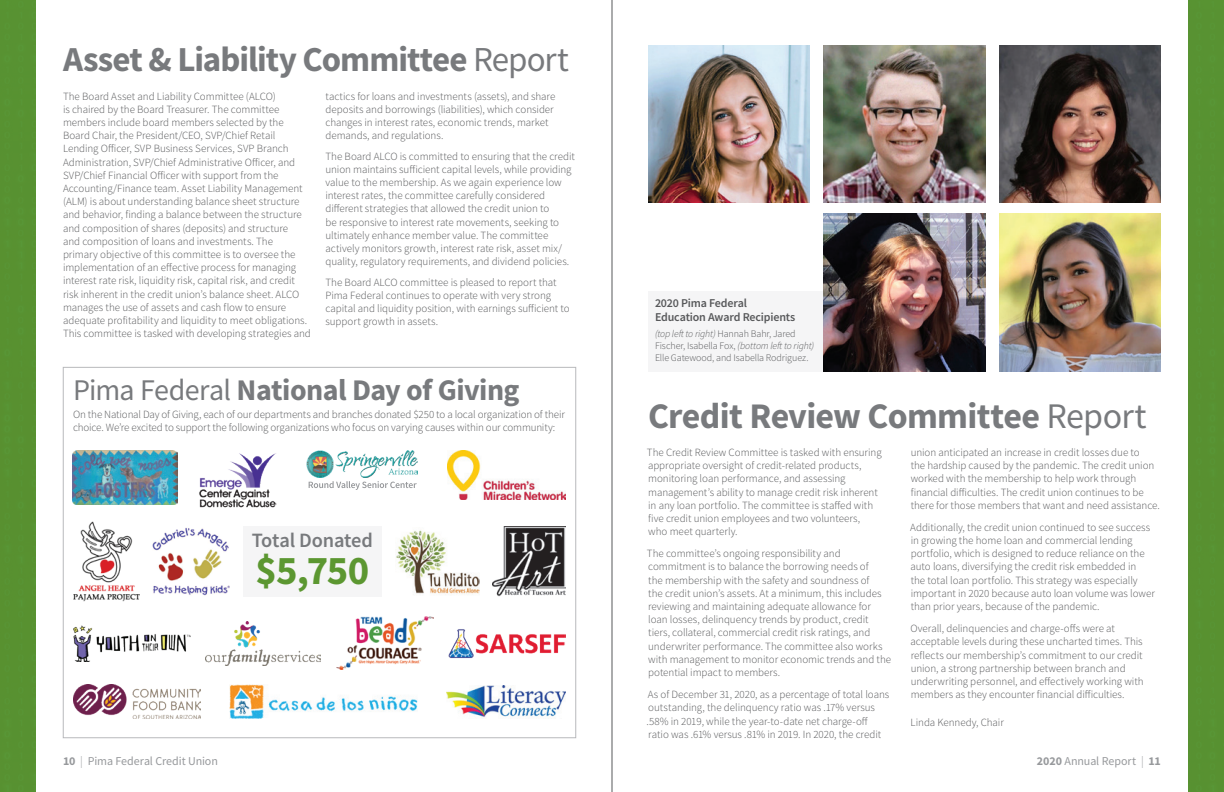
<style>
.page{position:relative;width:1224px;height:792px;background:#fff}
.page>*{position:absolute;margin:0;border:0;box-sizing:border-box;transform-origin:0 0}
.t1{font:700 40.7px "Source Sans Pro";color:#5c9731}
.t2{font:700 36px "Source Sans Pro";letter-spacing:-.02em;color:#787a7d}
.t3{font:700 35px "Source Sans Pro";letter-spacing:-.025em;color:#787a7d}
.t4{font:700 30px "Source Sans Pro";letter-spacing:-.02em;color:#787a7d}
.t5{font:600 20.4px "Source Sans Pro";color:#787a7d}
.t6{font:12px "Source Sans Pro";letter-spacing:-.01em;color:#97999c}
.t7{font:600 12px/14.4px "Source Sans Pro";letter-spacing:-.015em;color:#57585a}
.t8{font:300 11px/13.2px "Source Sans Pro";letter-spacing:-.005em;color:#57585a}
.t9{font:300 10px/12px "Source Sans Pro";letter-spacing:-.015em;color:#57585a}
.s1{font-weight:400}
.s2{font-style:italic}
.s3{font-weight:700}
.s4{font-weight:300}
</style>
<div class="page">
<div style="left:0;top:0;width:36px;height:792px;background:#589131"></div>
<div style="left:1188px;top:0;width:36px;height:792px;background:#589131"></div>
<div style="left:648px;top:291px;width:176px;height:80px;background:#f5f5f6"></div>
<img style="left:648px;top:45px;width:162px;height:157px">
<img style="left:824px;top:214px;width:162px;height:157px">
<img style="left:824px;top:45px;width:162px;height:157px">
<img style="left:999px;top:214px;width:162px;height:157px">
<img style="left:999px;top:45px;width:162px;height:157px">
<img style="left:336px;top:617px;width:97px;height:53px">
<img style="left:73px;top:521px;width:67px;height:81px">
<div style="left:243px;top:526px;width:139px;height:71px;background:#f5f5f6"></div>
<img style="left:73px;top:685px;width:127px;height:34px">
<img style="left:446px;top:685px;width:120px;height:34px">
<img style="left:73px;top:450px;width:104px;height:54px">
<img style="left:73px;top:625px;width:117px;height:37px">
<img style="left:448px;top:450px;width:118px;height:50px">
<img style="left:199px;top:453px;width:78px;height:55px">
<img style="left:153px;top:527px;width:77px;height:69px">
<img style="left:492px;top:526px;width:74px;height:71px">
<img style="left:206px;top:622px;width:114px;height:43px">
<img style="left:229px;top:685px;width:188px;height:34px">
<img style="left:449px;top:629px;width:117px;height:30px">
<img style="left:396px;top:530px;width:83px;height:65px">
<img style="left:307px;top:450px;width:111px;height:28px">
<svg style="left:309px;top:481px;width:108px;height:9px"></svg>
<hr style="left:612px;top:0;width:1px;height:792px;background:#57585a">
<h3 class="t3" style="left:63px;top:36px;width:507px">Asset &amp; Liability Committee <span class="s1">Report</span></h3>
<p class="t8" style="left:63px;top:89px;width:249px">The Board Asset and Liability Committee (ALCO)<br>is chaired by the Board Treasurer. The committee members include board members selected by the Board Chair, the President/CEO, SVP/Chief Retail Lending Officer, SVP Business Services, SVP Branch Administration, SVP/Chief Administrative Officer, and SVP/Chief Financial Officer with support from the Accounting/Finance team. Asset Liability Management (ALM) is about understanding balance sheet structure and behavior, finding a balance between the structure and composition of shares (deposits) and structure<br>and composition of loans and investments. The<br>primary objective of this committee is to oversee the implementation of an effective process for managing interest rate risk, liquidity risk, capital risk, and credit risk inherent in the credit union’s balance sheet. ALCO manages the use of assets and cash flow to ensure adequate profitability and liquidity to meet obligations.<br>This committee is tasked with developing strategies and</p>
<p class="t8" style="left:326px;top:89px;width:231px">tactics for loans and investments (assets), and share deposits and borrowings (liabilities), which consider changes in interest rates, economic trends, market demands, and regulations.</p>
<p class="t8" style="left:326px;top:149px;width:251px">The Board ALCO is committed to ensuring that the credit union maintains sufficient capital levels, while providing value to the membership. As we again experience low interest rates, the committee carefully considered different strategies that allowed the credit union to<br>be responsive to interest rate movements, seeking to ultimately enhance member value. The committee actively monitors growth, interest rate risk, asset mix/ quality, regulatory requirements, and dividend policies.</p>
<p class="t8" style="left:326px;top:275px;width:246px">The Board ALCO committee is pleased to report that Pima Federal continues to operate with very strong capital and liquidity position, with earnings sufficient to support growth in assets.</p>
<h3 class="t4" style="left:73px;top:369px;width:448px"><span class="s1">Pima Federal</span> National Day of Giving</h3>
<p class="t8" style="left:73px;top:408px;width:493px">On the National Day of Giving, each of our departments and branches donated $250 to a local organization of their choice. We’re excited to support the following organizations who focus on varying causes within our community:</p>
<h3 class="t5" style="left:252px;top:527px;width:123px">Total Donated</h3>
<h1 class="t1" style="left:255px;top:543px;width:115px">$5,750</h1>
<p class="t7" style="left:655px;top:295px;width:142px">2020 Pima Federal<br>Education Award Recipients</p>
<p class="t9" style="left:655px;top:328px;width:161px"><span class="s2">(top left to right)</span> Hannah Bahr, Jared<br>Fischer, Isabella Fox, <span class="s2">(bottom left to right)<br></span>Elle Gatewood, and Isabella Rodriguez.</p>
<h2 class="t2" style="left:648px;top:392px;width:500px">Credit Review Committee <span class="s1">Report</span></h2>
<p class="t8" style="left:647px;top:446px;width:236px">The Credit Review Committee is tasked with ensuring appropriate oversight of credit-related products, monitoring loan performance, and assessing management’s ability to manage credit risk inherent in any loan portfolio. The committee is staffed with five credit union employees and two volunteers,<br>who meet quarterly.</p>
<p class="t8" style="left:647px;top:547px;width:246px">The committee’s ongoing responsibility and commitment is to balance the borrowing needs of<br>the membership with the safety and soundness of<br>the credit union’s assets. At a minimum, this includes reviewing and maintaining adequate allowance for loan losses, delinquency trends by product, credit tiers, collateral, commercial credit risk ratings, and underwriter performance. The committee also works with management to monitor economic trends and the potential impact to members.</p>
<p class="t8" style="left:646px;top:688px;width:245px">As of December 31, 2020, as a percentage of total loans outstanding, the delinquency ratio was .17% versus .58% in 2019, while the year-to-date net charge-off ratio was .61% versus .81% in 2019. In 2020, the credit</p>
<p class="t8" style="left:911px;top:446px;width:251px">union anticipated an increase in credit losses due to<br>the hardship caused by the pandemic. The credit union worked with the membership to help work through financial difficulties. The credit union continues to be there for those members that want and need assistance.</p>
<p class="t8" style="left:910px;top:521px;width:246px">Additionally, the credit union continued to see success in growing the home loan and commercial lending portfolio, which is designed to reduce reliance on the auto loans, diversifying the credit risk embedded in<br>the total loan portfolio. This strategy was especially important in 2020 because auto loan volume was lower than prior years, because of the pandemic.</p>
<p class="t8" style="left:911px;top:622px;width:235px">Overall, delinquencies and charge-offs were at acceptable levels during these uncharted times. This reflects our membership’s commitment to our credit union, a strong partnership between branch and underwriting personnel, and effectively working with members as they encounter financial difficulties.</p>
<p class="t8" style="left:911px;top:716px;width:95px">Linda Kennedy, Chair</p>
<p class="t6" style="left:63px;top:753px;width:157px"><span class="s3">10</span> <span class="s4">|</span> Pima Federal Credit Union</p>
<p class="t6" style="left:1037px;top:753px;width:126px"><span class="s3">2020</span> Annual Report <span class="s4">|</span> <span class="s3">11</span></p>
</div>
